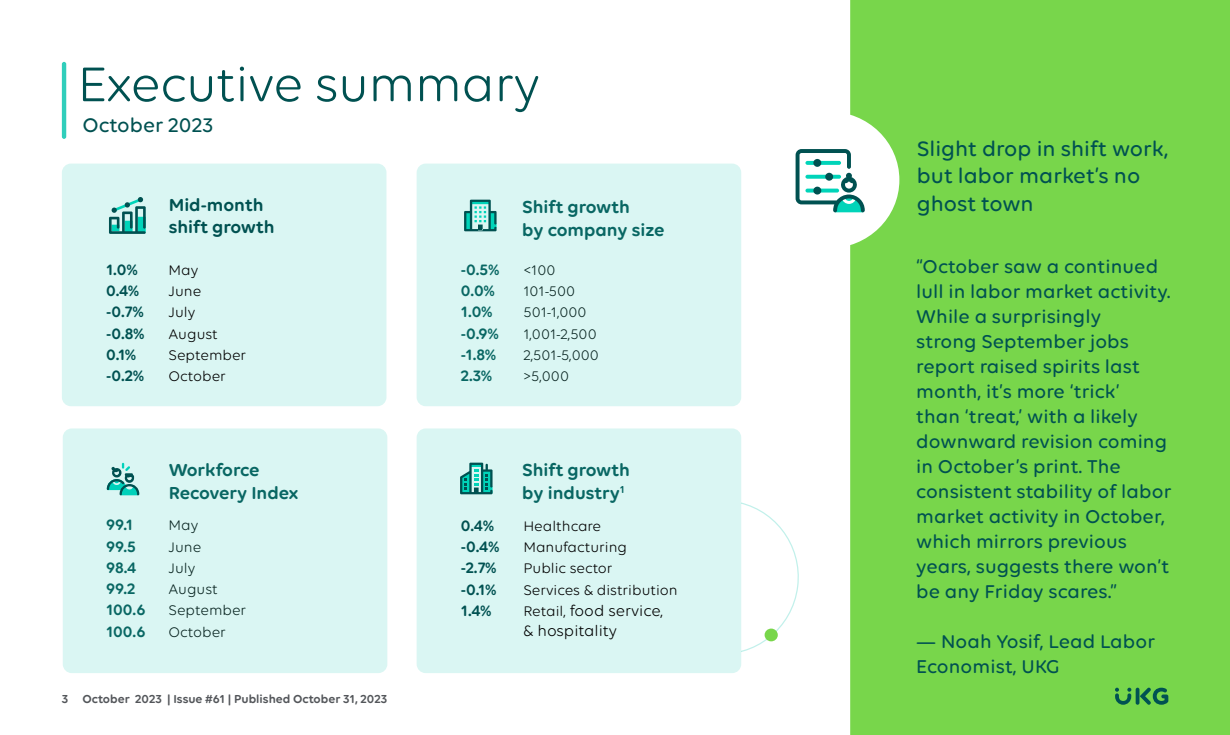
<style>
.page{position:relative;width:1230px;height:735px;background:#fff}
.page>*{position:absolute;margin:0;border:0;box-sizing:border-box;transform-origin:0 0}
.t1{font:52.5px "Volte Rounded";letter-spacing:-.01em;color:#005151}
.Tabs{font:500 22.5px/27.5px "Volte Rounded";color:#005151}
.t2{font:500 21.25px "Volte Rounded";color:#005151}
.t3{font:500 20px/25px "Volte Rounded";letter-spacing:.005em;color:#005151}
.Tabs-2{font:600 18.75px/22.5px "Volte Rounded";color:#005151}
.Tabs-3{font:600 16.25px "Volte Rounded";color:#005151}
.Tabs-4{font:16.25px/20px "Volte Rounded";color:#000}
.Tabs-5{font:15px "Volte Rounded";color:#000}
.t4{font:600 12.5px "Volte Rounded";color:#53565a}
.s1{font-size:15px}
</style>
<div class="page">
<svg style="left:741px;top:502px;width:58px;height:151px"></svg>
<div style="left:765px;top:629px;width:13px;height:12px;background:#78d64b;border-radius:50%"></div>
<div style="left:62px;top:164px;width:325px;height:242px;background:#daf6f3;border-radius:9px"></div>
<div style="left:850px;top:0;width:380px;height:735px;background:#78d64b"></div>
<hr style="left:62px;top:62px;width:4px;height:77px;background:#30cebb;border-radius:2px">
<div style="left:759px;top:112px;width:140px;height:136px;background:#fff;border-radius:50%"></div>
<div style="left:417px;top:164px;width:324px;height:242px;background:#daf6f3;border-radius:9px"></div>
<div style="left:417px;top:428px;width:324px;height:245px;background:#daf6f3;border-radius:9px"></div>
<div style="left:63px;top:428px;width:324px;height:245px;background:#daf6f3;border-radius:9px"></div>
<svg style="left:109px;top:197px;width:37px;height:37px"></svg>
<hr style="left:1136px;top:688px;width:3px;height:17px;background:#005252;border-radius:2px">
<svg style="left:1140px;top:688px;width:28px;height:17px"></svg>
<svg style="left:1115px;top:688px;width:16px;height:17px"></svg>
<svg style="left:464px;top:200px;width:33px;height:31px"></svg>
<svg style="left:460px;top:463px;width:33px;height:31px"></svg>
<svg style="left:107px;top:463px;width:32px;height:32px"></svg>
<svg style="left:796px;top:149px;width:69px;height:63px"></svg>
<h1 class="t1" style="left:78px;top:53px;width:464px">Executive summary</h1>
<p class="t2" style="left:83px;top:113px;width:132px">October 2023</p>
<h3 class="Tabs-2" style="left:169px;top:193px;width:107px">Mid-month shift growth</h3>
<h3 class="Tabs-2" style="left:522px;top:195px;width:144px">Shift growth<br>by company size</h3>
<p class="Tabs-3" style="left:106px;top:260px;width:33px">1.0%</p>
<p class="Tabs-5" style="left:169px;top:261px;width:31px">May</p>
<p class="Tabs-3" style="left:106px;top:281px;width:34px">0.4%</p>
<p class="Tabs-5" style="left:169px;top:283px;width:34px">June</p>
<p class="Tabs-3" style="left:106px;top:303px;width:39px">-0.7%</p>
<p class="Tabs-5" style="left:169px;top:304px;width:28px">July</p>
<p class="Tabs-3" style="left:106px;top:324px;width:40px">-0.8%</p>
<p class="Tabs-5" style="left:169px;top:325px;width:51px">August</p>
<p class="Tabs-3" style="left:106px;top:345px;width:31px">0.1%</p>
<p class="Tabs-5" style="left:169px;top:346px;width:79px">September</p>
<p class="Tabs-3" style="left:106px;top:366px;width:39px">-0.2%</p>
<p class="Tabs-5" style="left:169px;top:368px;width:59px">October</p>
<p class="Tabs-3" style="left:461px;top:260px;width:40px">-0.5%</p>
<p class="Tabs-5" style="left:523px;top:261px;width:34px">&lt;100</p>
<p class="Tabs-3" style="left:461px;top:281px;width:35px">0.0%</p>
<p class="Tabs-5" style="left:523px;top:283px;width:53px">101-500</p>
<p class="Tabs-3" style="left:461px;top:303px;width:33px">1.0%</p>
<p class="Tabs-5" style="left:523px;top:304px;width:65px">501-1,000</p>
<p class="Tabs-3" style="left:461px;top:324px;width:39px">-0.9%</p>
<p class="Tabs-5" style="left:523px;top:325px;width:75px">1,001-2,500</p>
<p class="Tabs-3" style="left:461px;top:345px;width:36px">-1.8%</p>
<p class="Tabs-5" style="left:523px;top:346px;width:77px">2,501-5,000</p>
<p class="Tabs-3" style="left:461px;top:366px;width:33px">2.3%</p>
<p class="Tabs-5" style="left:523px;top:368px;width:47px">&gt;5,000</p>
<h3 class="Tabs-2" style="left:169px;top:458px;width:132px">Workforce<br>Recovery Index</h3>
<p class="Tabs-2" style="left:522px;top:458px;width:109px">Shift growth by industry<sup>1</sup></p>
<p class="Tabs-3" style="left:106px;top:515px;width:28px">99.1</p>
<p class="Tabs-5" style="left:169px;top:517px;width:31px">May</p>
<p class="Tabs-3" style="left:106px;top:537px;width:31px">99.5</p>
<p class="Tabs-5" style="left:169px;top:538px;width:34px">June</p>
<p class="Tabs-3" style="left:106px;top:558px;width:32px">98.4</p>
<p class="Tabs-5" style="left:169px;top:559px;width:28px">July</p>
<p class="Tabs-3" style="left:106px;top:579px;width:31px">99.2</p>
<p class="Tabs-5" style="left:169px;top:580px;width:51px">August</p>
<p class="Tabs-3" style="left:106px;top:600px;width:41px">100.6</p>
<p class="Tabs-5" style="left:169px;top:602px;width:79px">September</p>
<p class="Tabs-3" style="left:106px;top:622px;width:41px">100.6</p>
<p class="Tabs-5" style="left:169px;top:623px;width:59px">October</p>
<p class="Tabs-3" style="left:461px;top:516px;width:34px">0.4%</p>
<p class="Tabs-5" style="left:523px;top:517px;width:79px">Healthcare</p>
<p class="Tabs-3" style="left:461px;top:537px;width:40px">-0.4%</p>
<p class="Tabs-5" style="left:523px;top:538px;width:105px">Manufacturing</p>
<p class="Tabs-3" style="left:461px;top:558px;width:37px">-2.7%</p>
<p class="Tabs-5" style="left:523px;top:560px;width:91px">Public sector</p>
<p class="Tabs-3" style="left:461px;top:580px;width:37px">-0.1%</p>
<p class="Tabs-5" style="left:523px;top:581px;width:156px">Services &amp; distribution</p>
<p class="Tabs-3" style="left:461px;top:601px;width:32px">1.4%</p>
<p class="Tabs-4" style="left:523px;top:600px;width:141px"><span class="s1">Retail,</span> food service, &amp; hospitality</p>
<p class="t4" style="left:62px;top:691px;width:327px">3 October 2023 | Issue #61 | Published October 31, 2023</p>
<p class="Tabs" style="left:917px;top:134px;width:253px">Slight drop in shift work, but labor market’s no ghost town</p>
<p class="t3" style="left:916px;top:254px;width:257px">“October saw a continued lull in labor market activity.<br>While a surprisingly<br>strong September jobs report raised spirits last month, it’s more ‘trick’<br>than ‘treat,’ with a likely downward revision coming in October’s print. The consistent stability of labor market activity in October, which mirrors previous years, suggests there won’t be any Friday scares.”</p>
<p class="t3" style="left:916px;top:629px;width:241px">— Noah Yosif, Lead Labor<br>Economist, UKG</p>
</div>
